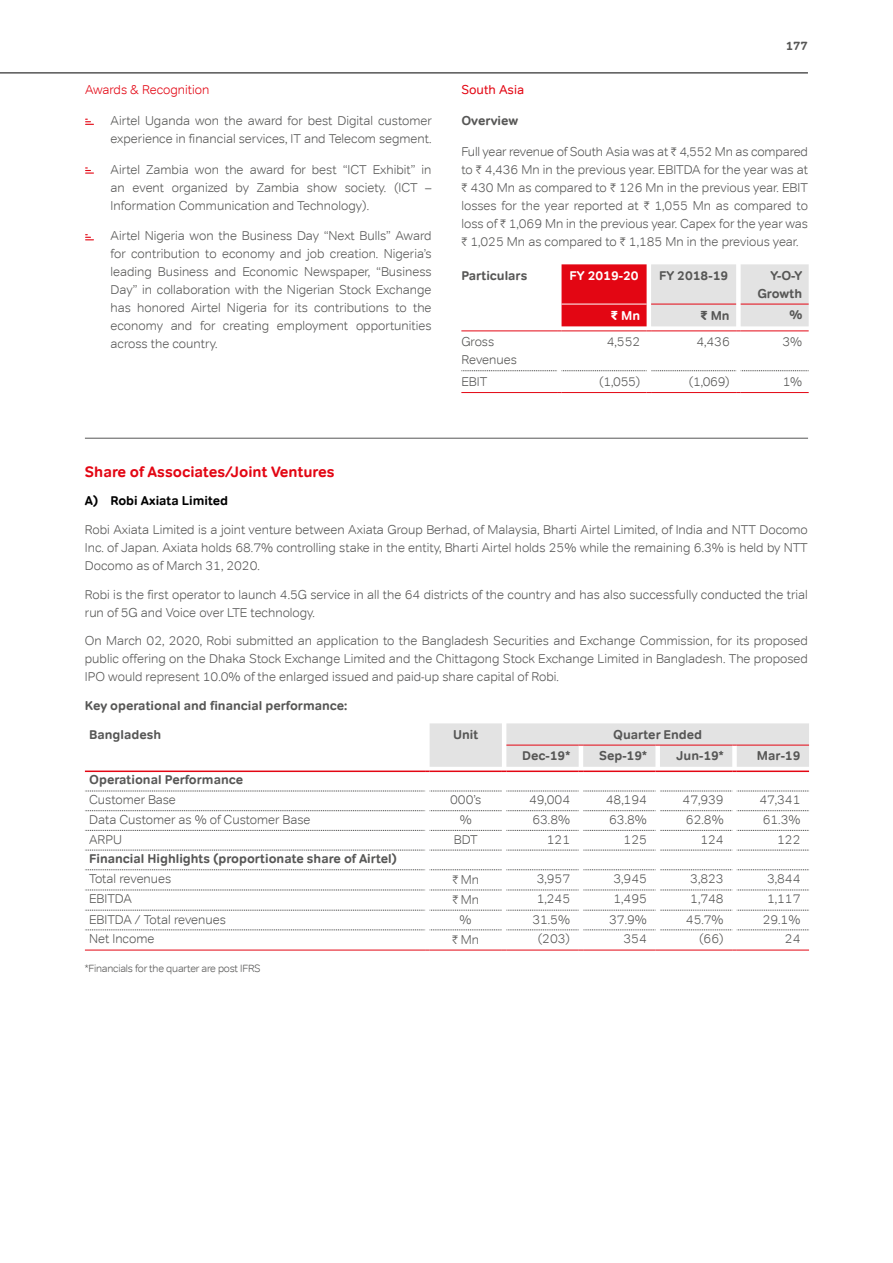
<style>
.page{position:relative;width:893px;height:1263px;background:#fff}
.page>*{position:absolute;margin:0;border:0;box-sizing:border-box;transform-origin:0 0}
.t1{font:700 15px "Tondo";color:#e30613}
.t2{font:300 12.75px/18px "Tondo";color:#575756;text-align:justify}
.t3{font:700 12.75px/18px "Tondo";color:#575756;text-align:right}
.t4{font:700 12.75px "Tondo";color:#000}
.t5{font:300 12.75px "Tondo";color:#e30613}
.t6{font:700 12.75px "Tondo";color:#fff}
.t7{font:12.75px "Tondo";color:#e30613}
.t8{font:700 12px "Tondo";color:#575756}
.t9{font:300 10.5px "Tondo";letter-spacing:-.02em;color:#575756}
.s1{font-family:"ITF Rupee";font-weight:400}
</style>
<div class="page">
<hr style="left:0;top:73px;width:808px;height:1px;background:#000">
<hr style="left:85px;top:950px;width:340px;height:1px;background:#e30613">
<hr style="left:430px;top:950px;width:72px;height:1px;background:#e30613">
<hr style="left:506px;top:950px;width:73px;height:1px;background:#e30613">
<hr style="left:583px;top:950px;width:72px;height:1px;background:#e30613">
<hr style="left:660px;top:950px;width:72px;height:1px;background:#e30613">
<hr style="left:737px;top:950px;width:72px;height:1px;background:#e30613">
<svg style="left:85px;top:791px;width:724px;height:1px"></svg>
<svg style="left:85px;top:810px;width:724px;height:1px"></svg>
<svg style="left:85px;top:830px;width:724px;height:1px"></svg>
<svg style="left:85px;top:850px;width:724px;height:1px"></svg>
<hr style="left:85px;top:770px;width:340px;height:2px;background:#e30613">
<svg style="left:425px;top:723px;width:384px;height:49px;background:#e6dddd"></svg>
<hr style="left:737px;top:770px;width:72px;height:2px;background:#e30613">
<svg style="left:85px;top:869px;width:724px;height:1px"></svg>
<svg style="left:85px;top:890px;width:724px;height:1px"></svg>
<svg style="left:85px;top:910px;width:724px;height:1px"></svg>
<svg style="left:85px;top:930px;width:724px;height:1px"></svg>
<svg style="left:86px;top:119px;width:7px;height:6px"></svg>
<svg style="left:86px;top:167px;width:7px;height:7px"></svg>
<svg style="left:86px;top:234px;width:7px;height:6px"></svg>
<hr style="left:461px;top:330px;width:96px;height:1px;background:#e30613">
<svg style="left:557px;top:264px;width:252px;height:67px;background:#e69da2"></svg>
<hr style="left:741px;top:330px;width:68px;height:1px;background:#e30613">
<hr style="left:461px;top:392px;width:96px;height:1px;background:#e30613">
<hr style="left:562px;top:392px;width:85px;height:1px;background:#e30613">
<hr style="left:651px;top:392px;width:85px;height:1px;background:#e30613">
<hr style="left:741px;top:392px;width:68px;height:1px;background:#e30613">
<svg style="left:461px;top:370px;width:348px;height:1px"></svg>
<hr style="left:562px;top:304px;width:85px;height:1px;background:#fff">
<hr style="left:85px;top:438px;width:723px;height:1px;background:#575756">
<p class="t5" style="left:85px;top:82px;width:126px">Awards &amp; Recognition</p>
<p class="t2" style="left:111px;top:111px;width:323px">Airtel Uganda won the award for best Digital customer experience in financial services, IT and Telecom segment.</p>
<p class="t2" style="left:111px;top:160px;width:323px">Airtel Zambia won the award for best “ICT Exhibit” in an event organized by Zambia show society. (ICT – Information Communication and Technology).</p>
<p class="t2" style="left:111px;top:227px;width:323px">Airtel Nigeria won the Business Day “Next Bulls” Award for contribution to economy and job creation. Nigeria’s leading Business and Economic Newspaper, “Business Day” in collaboration with the Nigerian Stock Exchange has honored Airtel Nigeria for its contributions to the economy and for creating employment opportunities across the country.</p>
<p class="t8" style="left:786px;top:38px;width:23px">177</p>
<p class="t7" style="left:461px;top:82px;width:64px">South Asia</p>
<p class="t3" style="left:461px;top:111px;width:58px">Overview</p>
<p class="t2" style="left:461px;top:142px;width:348px">Full year revenue of South Asia was at <span class="s1">H</span> 4,552 Mn as compared to <span class="s1">H</span> 4,436 Mn in the previous year. EBITDA for the year was at <span class="s1">H</span> 430 Mn as compared to <span class="s1">H</span> 126 Mn in the previous year. EBIT losses for the year reported at <span class="s1">H</span> 1,055 Mn as compared to loss of <span class="s1">H</span> 1,069 Mn in the previous year. Capex for the year was <span class="s1">H</span> 1,025 Mn as compared to <span class="s1">H</span> 1,185 Mn in the previous year.</p>
<p class="t3" style="left:461px;top:266px;width:68px">Particulars</p>
<p class="t6" style="left:569px;top:267px;width:71px">FY 2019-20</p>
<p class="t3" style="left:659px;top:266px;width:71px">FY 2018-19</p>
<p class="t3" style="left:757px;top:266px;width:46px">Y-O-Y<br>Growth</p>
<p class="t6" style="left:611px;top:308px;width:31px"><span class="s1">G</span> Mn</p>
<p class="t3" style="left:700px;top:307px;width:31px"><span class="s1">G</span> Mn</p>
<p class="t3" style="left:789px;top:306px;width:14px">%</p>
<p class="t2" style="left:461px;top:333px;width:57px">Gross<br>Revenues</p>
<p class="t2" style="left:607px;top:333px;width:35px">4,552</p>
<p class="t2" style="left:696px;top:333px;width:35px">4,436</p>
<p class="t2" style="left:782px;top:333px;width:21px">3%</p>
<p class="t2" style="left:461px;top:373px;width:27px">EBIT</p>
<p class="t2" style="left:599px;top:373px;width:42px">(1,055)</p>
<p class="t2" style="left:689px;top:373px;width:42px">(1,069)</p>
<p class="t2" style="left:783px;top:373px;width:21px">1%</p>
<p class="t1" style="left:85px;top:462px;width:251px">Share of Associates/Joint Ventures</p>
<p class="t4" style="left:85px;top:493px;width:145px">A) Robi Axiata Limited</p>
<p class="t2" style="left:85px;top:520px;width:724px">Robi Axiata Limited is a joint venture between Axiata Group Berhad, of Malaysia, Bharti Airtel Limited, of India and NTT Docomo Inc. of Japan. Axiata holds 68.7% controlling stake in the entity, Bharti Airtel holds 25% while the remaining 6.3% is held by NTT Docomo as of March 31, 2020.</p>
<p class="t2" style="left:85px;top:585px;width:724px">Robi is the first operator to launch 4.5G service in all the 64 districts of the country and has also successfully conducted the trial run of 5G and Voice over LTE technology.</p>
<p class="t2" style="left:85px;top:632px;width:724px">On March 02, 2020, Robi submitted an application to the Bangladesh Securities and Exchange Commission, for its proposed public offering on the Dhaka Stock Exchange Limited and the Chittagong Stock Exchange Limited in Bangladesh. The proposed IPO would represent 10.0% of the enlarged issued and paid-up share capital of Robi.</p>
<p class="t3" style="left:85px;top:696px;width:264px">Key operational and financial performance:</p>
<p class="t3" style="left:89px;top:725px;width:74px">Bangladesh</p>
<p class="t3" style="left:453px;top:725px;width:27px">Unit</p>
<p class="t3" style="left:613px;top:725px;width:91px">Quarter Ended</p>
<p class="t3" style="left:522px;top:747px;width:50px">Dec-19*</p>
<p class="t3" style="left:599px;top:747px;width:49px">Sep-19*</p>
<p class="t3" style="left:676px;top:747px;width:49px">Jun-19*</p>
<p class="t3" style="left:757px;top:747px;width:45px">Mar-19</p>
<p class="t3" style="left:89px;top:771px;width:156px">Operational Performance</p>
<p class="t2" style="left:89px;top:791px;width:88px">Customer Base</p>
<p class="t2" style="left:450px;top:791px;width:33px">000’s</p>
<p class="t2" style="left:529px;top:791px;width:43px">49,004</p>
<p class="t2" style="left:606px;top:791px;width:43px">48,194</p>
<p class="t2" style="left:683px;top:791px;width:43px">47,939</p>
<p class="t2" style="left:759px;top:791px;width:43px">47,341</p>
<p class="t2" style="left:89px;top:810px;width:223px">Data Customer as % of Customer Base</p>
<p class="t2" style="left:460px;top:810px;width:14px">%</p>
<p class="t2" style="left:532px;top:810px;width:39px">63.8%</p>
<p class="t2" style="left:609px;top:810px;width:39px">63.8%</p>
<p class="t2" style="left:686px;top:810px;width:39px">62.8%</p>
<p class="t2" style="left:763px;top:810px;width:39px">61.3%</p>
<p class="t2" style="left:89px;top:830px;width:34px">ARPU</p>
<p class="t2" style="left:454px;top:830px;width:25px">BDT</p>
<p class="t2" style="left:547px;top:830px;width:25px">121</p>
<p class="t2" style="left:624px;top:830px;width:25px">125</p>
<p class="t2" style="left:700px;top:830px;width:25px">124</p>
<p class="t2" style="left:777px;top:830px;width:25px">122</p>
<p class="t3" style="left:89px;top:850px;width:309px">Financial Highlights (proportionate share of Airtel)</p>
<p class="t2" style="left:89px;top:870px;width:84px">Total revenues</p>
<p class="t2" style="left:452px;top:870px;width:28px"><span class="s1">H</span> Mn</p>
<p class="t2" style="left:537px;top:870px;width:35px">3,957</p>
<p class="t2" style="left:613px;top:870px;width:35px">3,945</p>
<p class="t2" style="left:690px;top:870px;width:35px">3,823</p>
<p class="t2" style="left:767px;top:870px;width:35px">3,844</p>
<p class="t2" style="left:89px;top:890px;width:44px">EBITDA</p>
<p class="t2" style="left:452px;top:890px;width:28px"><span class="s1">H</span> Mn</p>
<p class="t2" style="left:537px;top:890px;width:35px">1,245</p>
<p class="t2" style="left:613px;top:890px;width:35px">1,495</p>
<p class="t2" style="left:690px;top:890px;width:35px">1,748</p>
<p class="t2" style="left:767px;top:890px;width:35px">1,117</p>
<p class="t2" style="left:89px;top:910px;width:138px">EBITDA / Total revenues</p>
<p class="t2" style="left:460px;top:910px;width:14px">%</p>
<p class="t2" style="left:532px;top:910px;width:39px">31.5%</p>
<p class="t2" style="left:609px;top:910px;width:39px">37.9%</p>
<p class="t2" style="left:686px;top:910px;width:39px">45.7%</p>
<p class="t2" style="left:763px;top:910px;width:39px">29.1%</p>
<p class="t2" style="left:89px;top:930px;width:67px">Net Income</p>
<p class="t2" style="left:452px;top:930px;width:28px"><span class="s1">H</span> Mn</p>
<p class="t2" style="left:538px;top:930px;width:34px">(203)</p>
<p class="t2" style="left:623px;top:930px;width:25px">354</p>
<p class="t2" style="left:699px;top:930px;width:26px">(66)</p>
<p class="t2" style="left:785px;top:930px;width:17px">24</p>
<p class="t9" style="left:85px;top:962px;width:177px">*Financials for the quarter are post IFRS</p>
</div>
